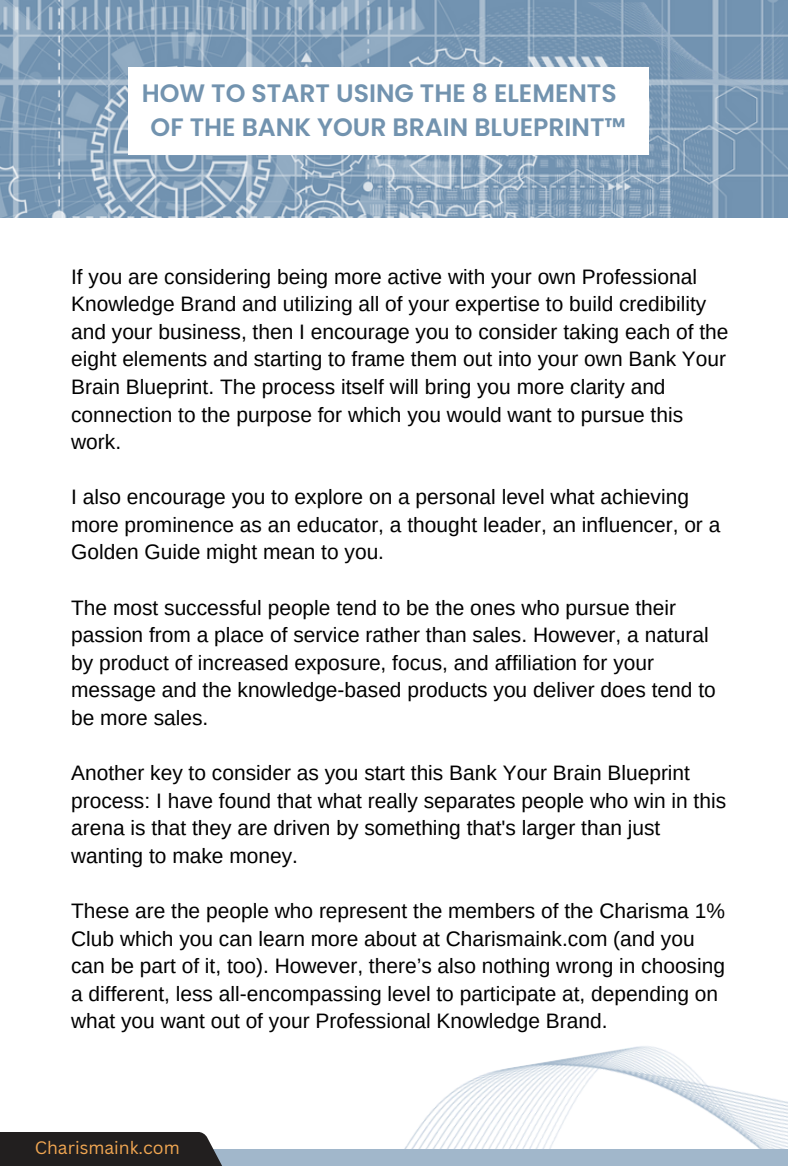
<style>
.page{position:relative;width:788px;height:1166px;background:#fff}
.page>*{position:absolute;margin:0;border:0;box-sizing:border-box;transform-origin:0 0}
.t1{font:600 25.2px/34.1px "Poppins";color:#7293af;text-align:center}
.t2{font:21px/27.7px "Arimo";color:#000}
.t3{font:17.5px "Canva Sans";color:#f2a752}
</style>
<div class="page">
<img style="left:404px;top:1046px;width:384px;height:119px">
<div style="left:202px;top:1149px;width:585px;height:16px;background:#a1b7cb"></div>
<div style="left:0;top:1132px;width:222px;height:33px;background:#221f1f"></div>
<img style="left:0;top:0;width:787px;height:217px">
<div style="left:128px;top:67px;width:520px;height:88px;background:#fff"></div>
<img style="left:387px;top:2px;width:396px;height:93px">
<p class="t1" style="left:142px;top:76px;width:485px">HOW TO START USING THE 8 ELEMENTS<br>OF THE BANK YOUR BRAIN BLUEPRINT™</p>
<p class="t2" style="left:71px;top:262px;width:659px">If you are considering being more active with your own Professional Knowledge Brand and utilizing all of your expertise to build credibility and your business, then I encourage you to consider taking each of the eight elements and starting to frame them out into your own Bank Your Brain Blueprint. The process itself will bring you more clarity and connection to the purpose for which you would want to pursue this work.</p>
<p class="t2" style="left:71px;top:483px;width:650px">I also encourage you to explore on a personal level what achieving more prominence as an educator, a thought leader, an influencer, or a<br>Golden Guide might mean to you.</p>
<p class="t2" style="left:71px;top:593px;width:646px">The most successful people tend to be the ones who pursue their passion from a place of service rather than sales. However, a natural by product of increased exposure, focus, and affiliation for your message and the knowledge-based products you deliver does tend to be more sales.</p>
<p class="t2" style="left:71px;top:759px;width:656px">Another key to consider as you start this Bank Your Brain Blueprint process: I have found that what really separates people who win in this arena is that they are driven by something that's larger than just wanting to make money.</p>
<p class="t2" style="left:71px;top:896px;width:655px">These are the people who represent the members of the Charisma 1%<br>Club which you can learn more about at Charismaink.com (and you</p>
<p class="t2" style="left:71px;top:952px;width:655px">can be part of it, too). However, there’s also nothing wrong in choosing a different, less all-encompassing level to participate at, depending on what you want out of your Professional Knowledge Brand.</p>
<p class="t3" style="left:35px;top:1135px;width:146px">Charismaink.com</p>
</div>
